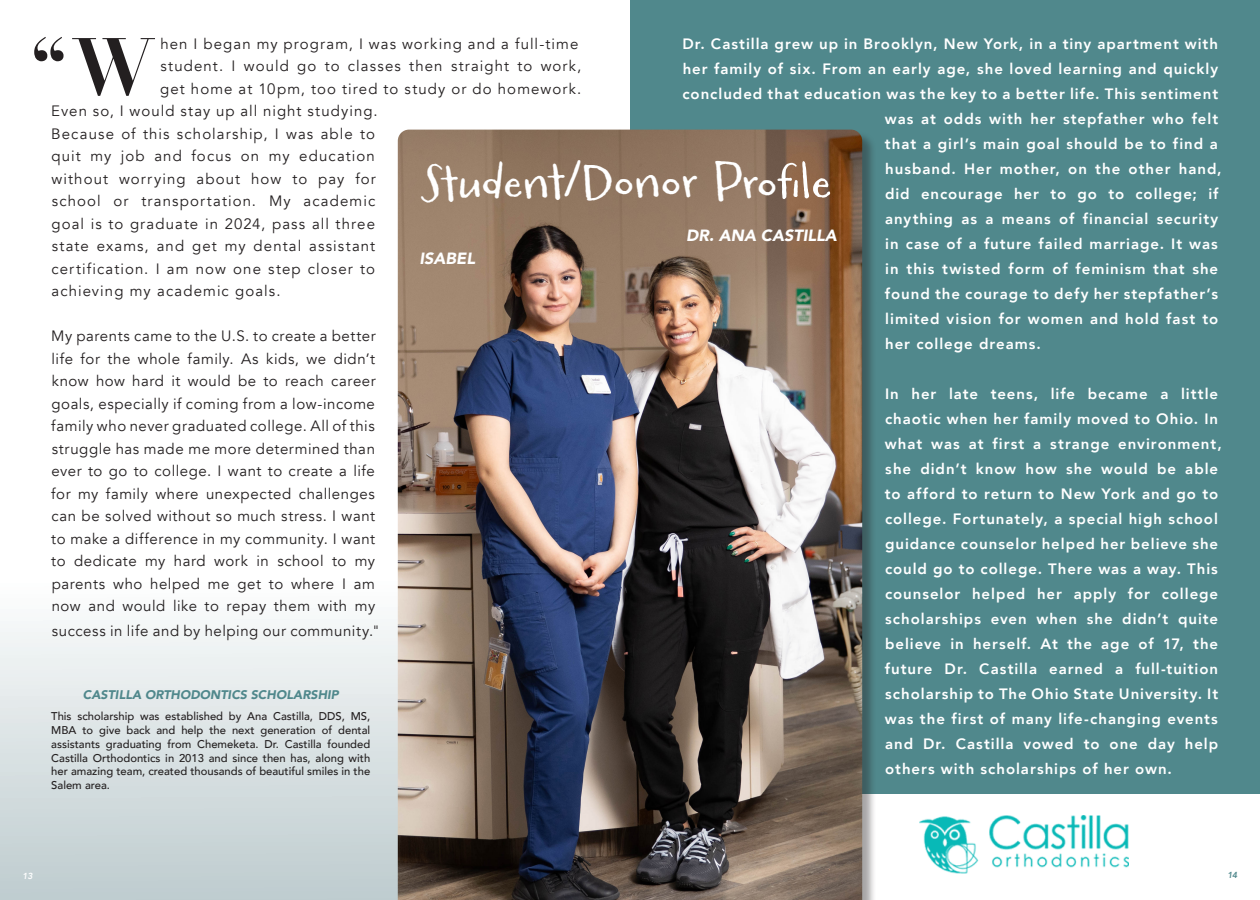
<style>
.page{position:relative;width:1260px;height:900px;background:#fff}
.page>*{position:absolute;margin:0;border:0;box-sizing:border-box;transform-origin:0 0}
.t1{font:700 78.25px "Didot";color:#231f20}
.t2{font:51.25px "Carrotflower";color:#fff}
.t3{font:48.75px "Carrotflower";letter-spacing:.01em;color:#fff}
.disclaimer{font:italic 900 16.25px "Avenir";color:#fff}
.t4{font:800 15px/25px "Avenir";letter-spacing:.065em;color:#fff}
.t5{font:15px/22.5px "Avenir";letter-spacing:.07em;color:#231f20;text-align:justify}
.t6{font:15px "Avenir";letter-spacing:.035em;color:#231f20}
.disclaimer-2{font:italic 900 12.5px "Avenir";color:#50888c}
.disclaimer-3{font:500 11.25px/13.8px "Avenir";color:#231f20;text-align:justify}
.H1_Sub{font:italic 800 8.75px "Avenir";color:#fff}
.H1_Sub-2{font:italic 800 8.75px "Avenir";color:#50888c}
.s1{font-size:48.75px}
</style>
<div class="page">
<div style="left:0;top:542px;width:632px;height:358px;background:linear-gradient(to bottom,#fff,#becbce)"></div>
<div style="left:630px;top:0;width:630px;height:794px;background:#50888c"></div>
<div style="left:399px;top:131px;width:478px;height:769px;background:#231f20;opacity:.4"></div>
<img style="left:398px;top:130px;width:464px;height:770px">
<img style="left:920px;top:815px;width:208px;height:58px">
<p class="t1" style="left:31px;top:17px;width:125px">“W</p>
<p class="t5" style="left:160px;top:33px;width:420px">hen I began my program, I was working and a full-time</p>
<p class="t4" style="left:683px;top:31px;width:537px">Dr. Castilla grew up in Brooklyn, New York, in a tiny apartment with</p>
<p class="t4" style="left:683px;top:56px;width:537px">her family of six. From an early age, she loved learning and quickly</p>
<p class="t4" style="left:683px;top:81px;width:537px">concluded that education was the key to a better life. This sentiment</p>
<p class="t4" style="left:885px;top:106px;width:335px">was at odds with her stepfather who felt</p>
<p class="t4" style="left:885px;top:131px;width:335px">that a girl’s main goal should be to find a</p>
<p class="t4" style="left:885px;top:156px;width:338px">husband. Her mother, on the other hand,</p>
<p class="t4" style="left:885px;top:181px;width:335px">did encourage her to go to college; if</p>
<p class="t4" style="left:885px;top:206px;width:335px">anything as a means of financial security</p>
<p class="t4" style="left:885px;top:231px;width:334px">in case of a future failed marriage. It was</p>
<p class="t4" style="left:885px;top:256px;width:335px">in this twisted form of feminism that she</p>
<p class="t4" style="left:885px;top:281px;width:335px">found the courage to defy her stepfather’s</p>
<p class="t4" style="left:885px;top:306px;width:334px">limited vision for women and hold fast to</p>
<p class="t4" style="left:885px;top:331px;width:157px">her college dreams.</p>
<p class="t4" style="left:885px;top:381px;width:338px">In her late teens, life became a little chaotic when her family moved to Ohio. In what was at first a strange environment, she didn’t know how she would be able to afford to return to New York and go to college. Fortunately, a special high school guidance counselor helped her believe she could go to college. There was a way. This counselor helped her apply for college scholarships even when she didn’t quite believe in herself. At the age of 17, the future Dr. Castilla earned a full-tuition scholarship to The Ohio State University. It was the first of many life-changing events and Dr. Castilla vowed to one day help others with scholarships of her own.</p>
<p class="t5" style="left:160px;top:55px;width:422px">student. I would go to classes then straight to work,</p>
<p class="t5" style="left:160px;top:78px;width:423px">get home at 10pm, too tired to study or do homework.</p>
<p class="t5" style="left:51px;top:100px;width:328px">Even so, I would stay up all night studying.</p>
<p class="t5" style="left:51px;top:123px;width:325px">Because of this scholarship, I was able to</p>
<p class="t5" style="left:52px;top:145px;width:325px">quit my job and focus on my education</p>
<p class="t5" style="left:51px;top:168px;width:326px">without worrying about how to pay for</p>
<p class="t5" style="left:52px;top:190px;width:325px">school or transportation. My academic</p>
<p class="t5" style="left:52px;top:213px;width:325px">goal is to graduate in 2024, pass all three</p>
<p class="t5" style="left:52px;top:235px;width:325px">state exams, and get my dental assistant</p>
<p class="t5" style="left:52px;top:258px;width:325px">certification. I am now one step closer to</p>
<p class="t5" style="left:52px;top:280px;width:231px">achieving my academic goals.</p>
<p class="t5" style="left:51px;top:325px;width:326px">My parents came to the U.S. to create a better life for the whole family. As kids, we didn’t know how hard it would be to reach career goals, especially if coming from a low-income family who never graduated college. All of this struggle has made me more determined than ever to go to college. I want to create a life for my family where unexpected challenges can be solved without so much stress. I want to make a difference in my community. I want to dedicate my hard work in school to my parents who helped me get to where I am now and would like to repay them with my</p>
<p class="t6" style="left:52px;top:622px;width:330px">success in life and by helping our community."</p>
<h3 class="t3" style="left:420px;top:155px;width:83px;rotate:-1deg">Stud</h3>
<h3 class="t3" style="left:504px;top:153px;width:240px">ent/Donor P</h3>
<h2 class="t2" style="left:743px;top:151px;width:90px;rotate:1deg"><span class="s1">ro</span>fle</h2>
<p class="disclaimer" style="left:686px;top:222px;width:152px">DR. ANA CASTILLA</p>
<p class="disclaimer" style="left:419px;top:245px;width:57px">ISABEL</p>
<p class="disclaimer-2" style="left:83px;top:685px;width:257px">CASTILLA ORTHODONTICS SCHOLARSHIP</p>
<p class="disclaimer-3" style="left:51px;top:709px;width:321px">This scholarship was established by Ana Castilla, DDS, MS, MBA to give back and help the next generation of dental assistants graduating from Chemeketa. Dr. Castilla founded Castilla Orthodontics in 2013 and since then has, along with her amazing team, created thousands of beautiful smiles in the Salem area.</p>
<p class="H1_Sub" style="left:22px;top:871px;width:12px">13</p>
<p class="H1_Sub-2" style="left:1228px;top:869px;width:11px">14</p>
</div>
